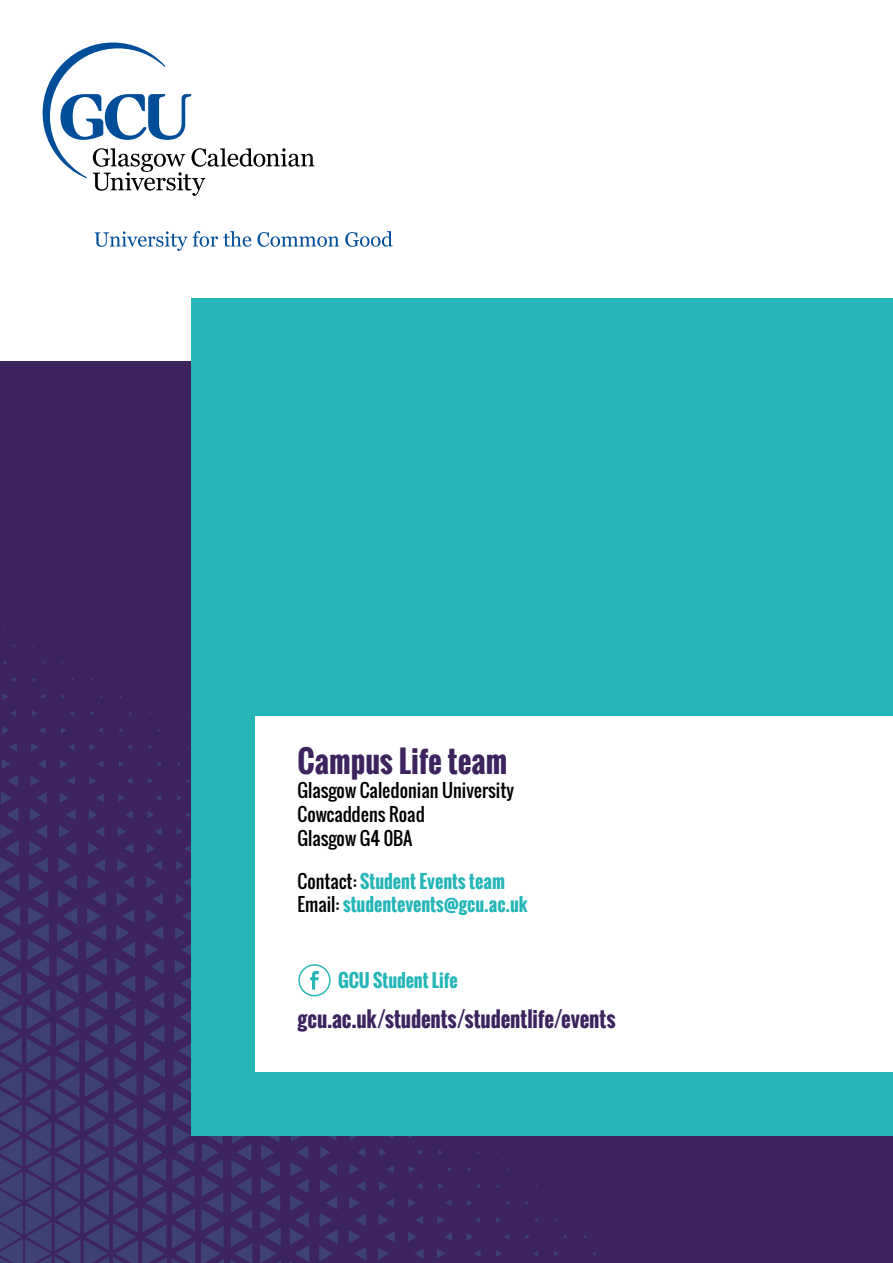
<style>
.page{position:relative;width:893px;height:1263px;background:#fff}
.page>*{position:absolute;margin:0;border:0;box-sizing:border-box;transform-origin:0 0}
.t1{font:700 30px "Oswald";color:#3d245f}
.t2{font:700 21px "Oswald";letter-spacing:-.005em;color:#3d245f}
.t3{font:700 18px/22.5px "Oswald";color:#24b5b7}
.t4{font:18px/24px "Oswald";color:#000}
.s1{font-weight:400;color:#000}
</style>
<div class="page">
<div style="left:0;top:361px;width:893px;height:902px;background:#3d245f"></div>
<svg style="left:0;top:628px;width:596px;height:635px"></svg>
<div style="left:191px;top:298px;width:702px;height:837px;background:#24b5b7"></div>
<svg style="left:43px;top:43px;width:271px;height:153px"></svg>
<svg style="left:95px;top:231px;width:156px;height:20px"></svg>
<svg style="left:257px;top:232px;width:82px;height:15px"></svg>
<svg style="left:345px;top:231px;width:48px;height:16px"></svg>
<div style="left:255px;top:716px;width:638px;height:356px;background:#fff"></div>
<svg style="left:298px;top:964px;width:33px;height:32px"></svg>
<h1 class="t1" style="left:298px;top:738px;width:211px">Campus Life team</h1>
<p class="t4" style="left:298px;top:778px;width:218px">Glasgow Caledonian University<br>Cowcaddens Road<br>Glasgow G4 0BA</p>
<p class="t3" style="left:298px;top:870px;width:231px"><span class="s1">Contact:</span> Student Events team<br><span class="s1">Email:</span> studentevents@gcu.ac.uk</p>
<p class="t3" style="left:338px;top:969px;width:121px">GCU Student Life</p>
<p class="t2" style="left:298px;top:1003px;width:319px">gcu.ac.uk/students/studentlife/events</p>
</div>
